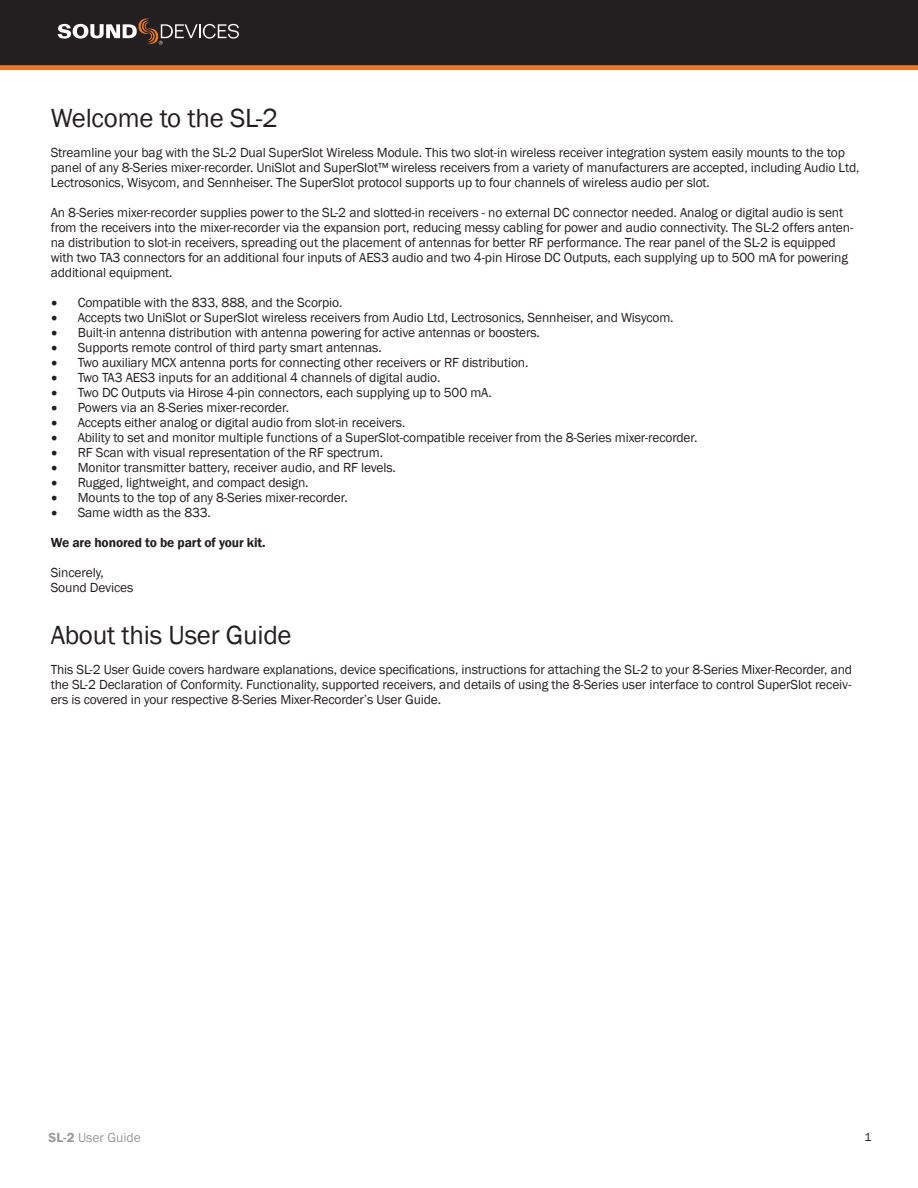
<style>
.page{position:relative;width:918px;height:1188px;background:#fff}
.page>*{position:absolute;margin:0;border:0;box-sizing:border-box;transform-origin:0 0}
.t1{font:27px "Franklin Gothic";letter-spacing:-.01em;color:#231f20}
.t2{font:13.5px/15px "Franklin Gothic";letter-spacing:-.01em;color:#231f20}
.t3{font:600 13.5px "Franklin Gothic";letter-spacing:-.01em;color:#231f20}
.t4{font:13.5px "Franklin Gothic";color:#98999a}
.t5{font:12px "Franklin Gothic";color:#231f20}
.s1{font-family:"Minion Pro";font-size:18px}
.s2{font-weight:600}
</style>
<div class="page">
<svg style="left:0;top:65px;width:918px;height:4px;fill:#ee7625"></svg>
<div style="left:0;top:0;width:918px;height:65px;background:#231f20"></div>
<svg style="left:58px;top:19px;width:181px;height:26px"></svg>
<h1 class="t1" style="left:51px;top:101px;width:229px">Welcome to the SL-2</h1>
<p class="t2" style="left:51px;top:145px;width:810px">Streamline your bag with the SL-2 Dual SuperSlot Wireless Module. This two slot-in wireless receiver integration system easily mounts to the top panel of any 8-Series mixer-recorder. UniSlot and SuperSlot™ wireless receivers from a variety of manufacturers are accepted, including Audio Ltd,<br>Lectrosonics, Wisycom, and Sennheiser. The SuperSlot protocol supports up to four channels of wireless audio per slot.</p>
<p class="t2" style="left:51px;top:205px;width:804px">An 8-Series mixer-recorder supplies power to the SL-2 and slotted-in receivers - no external DC connector needed. Analog or digital audio is sent from the receivers into the mixer-recorder via the expansion port, reducing messy cabling for power and audio connectivity. The SL-2 offers anten&shy;na distribution to slot-in receivers, spreading out the placement of antennas for better RF performance. The rear panel of the SL-2 is equipped with two TA3 connectors for an additional four inputs of AES3 audio and two 4-pin Hirose DC Outputs, each supplying up to 500 mA for powering additional equipment.</p>
<p class="t2" style="left:51px;top:295px;width:293px"><span class="s1">•</span> Compatible with the 833, 888, and the Scorpio.</p>
<p class="t2" style="left:51px;top:310px;width:624px"><span class="s1">•</span> Accepts two UniSlot or SuperSlot wireless receivers from Audio Ltd, Lectrosonics, Sennheiser, and Wisycom.</p>
<p class="t2" style="left:51px;top:325px;width:491px"><span class="s1">•</span> Built-in antenna distribution with antenna powering for active antennas or boosters.</p>
<p class="t2" style="left:51px;top:340px;width:333px"><span class="s1">•</span> Supports remote control of third party smart antennas.</p>
<p class="t2" style="left:51px;top:355px;width:479px"><span class="s1">•</span> Two auxiliary MCX antenna ports for connecting other receivers or RF distribution.</p>
<p class="t2" style="left:51px;top:370px;width:391px"><span class="s1">•</span> Two TA3 AES3 inputs for an additional 4 channels of digital audio.</p>
<p class="t2" style="left:51px;top:385px;width:443px"><span class="s1">•</span> Two DC Outputs via Hirose 4-pin connectors, each supplying up to 500 mA.</p>
<p class="t2" style="left:51px;top:400px;width:240px"><span class="s1">•</span> Powers via an 8-Series mixer-recorder.</p>
<p class="t2" style="left:51px;top:415px;width:356px"><span class="s1">•</span> Accepts either analog or digital audio from slot-in receivers.</p>
<p class="t2" style="left:51px;top:430px;width:648px"><span class="s1">•</span> Ability to set and monitor multiple functions of a SuperSlot-compatible receiver from the 8-Series mixer-recorder.</p>
<p class="t2" style="left:51px;top:445px;width:334px"><span class="s1">•</span> RF Scan with visual representation of the RF spectrum.</p>
<p class="t2" style="left:51px;top:460px;width:347px"><span class="s1">•</span> Monitor transmitter battery, receiver audio, and RF levels.</p>
<p class="t2" style="left:51px;top:475px;width:259px"><span class="s1">•</span> Rugged, lightweight, and compact design.</p>
<p class="t2" style="left:51px;top:490px;width:298px"><span class="s1">•</span> Mounts to the top of any 8-Series mixer-recorder.</p>
<p class="t2" style="left:51px;top:505px;width:162px"><span class="s1">•</span> Same width as the 833.</p>
<p class="t3" style="left:51px;top:534px;width:216px">We are honored to be part of your kit.</p>
<p class="t2" style="left:51px;top:565px;width:84px">Sincerely,<br>Sound Devices</p>
<h1 class="t1" style="left:51px;top:619px;width:242px">About this User Guide</h1>
<p class="t2" style="left:51px;top:663px;width:803px;text-align:justify">This SL-2 User Guide covers hardware explanations, device specifications, instructions for attaching the SL-2 to your 8-Series Mixer-Recorder, and the SL-2 Declaration of Conformity. Functionality, supported receivers, and details of using the 8-Series user interface to control SuperSlot receiv&shy;ers is covered in your respective 8-Series Mixer-Recorder’s User Guide.</p>
<p class="t4" style="left:49px;top:1130px;width:94px"><span class="s2">SL-2</span> User Guide</p>
<p class="t5" style="left:864px;top:1130px;width:9px">1</p>
</div>
